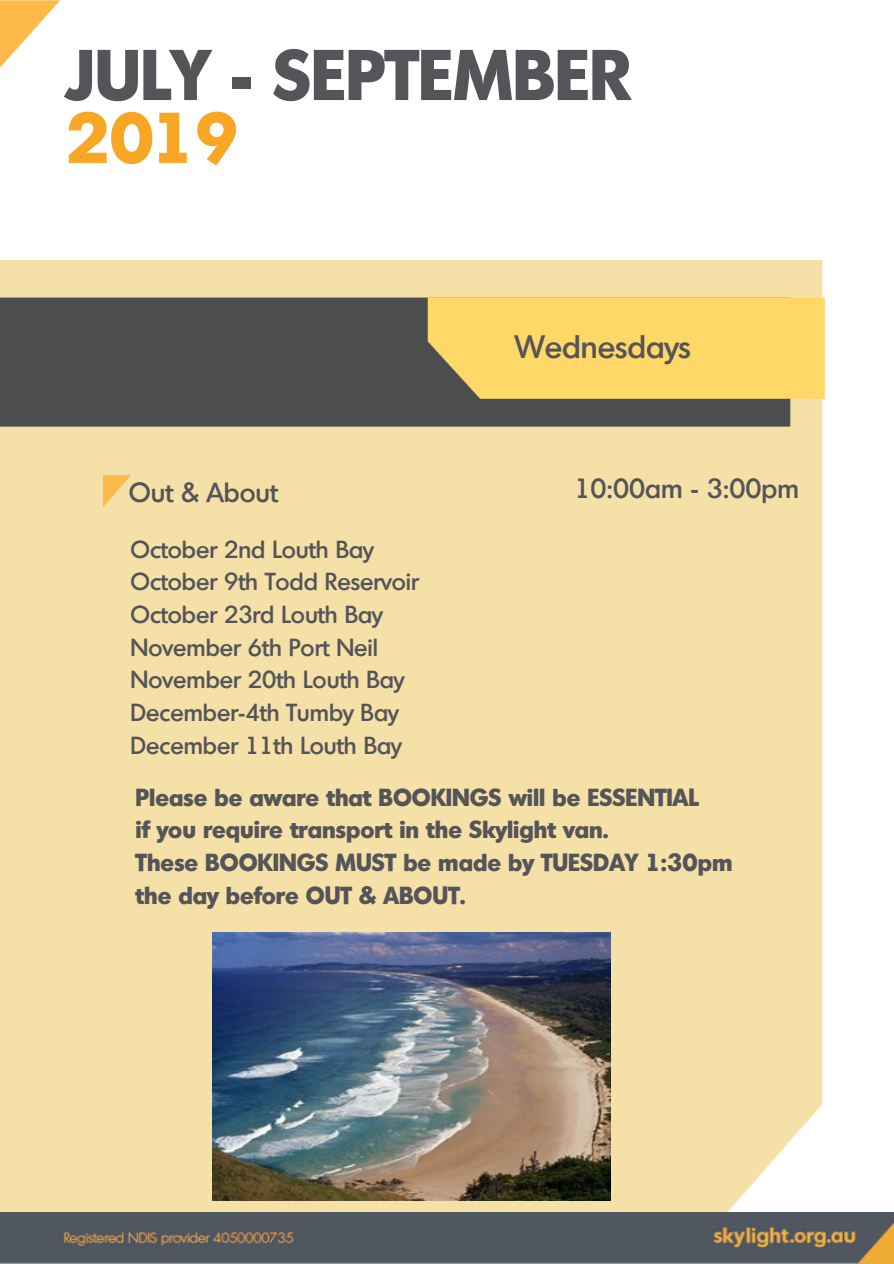
<style>
.page{position:relative;width:894px;height:1264px;background:#fff}
.page>*{position:absolute;margin:0;border:0;box-sizing:border-box;transform-origin:0 0}
.t1{font:700 69.6px "Montreal TS";color:#555559}
.t2{font:700 69.6px "Montreal TS";color:#f7a723}
.t3{font:500 31.5px "Montreal TS";color:#555559}
.t4{font:500 27px "Montreal TS";color:#555559}
.t5{font:500 24px/32.7px "Montreal TS";color:#555559}
.t6{font:700 24px/32.7px "Montreal TS";color:#555559}
</style>
<div class="page">
<div style="left:0;top:260px;width:822px;height:952px;background:#f5e1a8"></div>
<img style="left:0;top:298px;width:824px;height:128px">
<img style="left:0;top:0;width:59px;height:68px">
<img style="left:0;top:1212px;width:893px;height:51px">
<img style="left:104px;top:475px;width:26px;height:32px">
<img style="left:212px;top:932px;width:398px;height:268px">
<h1 class="t1" style="left:65px;top:50px;width:566px">JULY - SEPTEMBER</h1>
<h1 class="t2" style="left:65px;top:113px;width:175px">2019</h1>
<p class="t4" style="left:129px;top:482px;width:150px">Out &amp; About</p>
<p class="t5" style="left:130px;top:535px;width:289px">October 2nd Louth Bay<br>October 9th Todd Reservoir<br>October 23rd Louth Bay<br>November 6th Port Neil<br>November 20th Louth Bay<br>December-4th Tumby Bay<br>December 11th Louth Bay</p>
<h2 class="t3" style="left:514px;top:335px;width:177px">Wednesdays</h2>
<p class="t4" style="left:574px;top:479px;width:226px">10:00am - 3:00pm</p>
<p class="t6" style="left:136px;top:783px;width:598px">Please be aware that BOOKINGS will be ESSENTIAL<br>if you require transport in the Skylight van.<br>These BOOKINGS MUST be made by TUESDAY 1:30pm the day before OUT &amp; ABOUT.</p>
</div>
